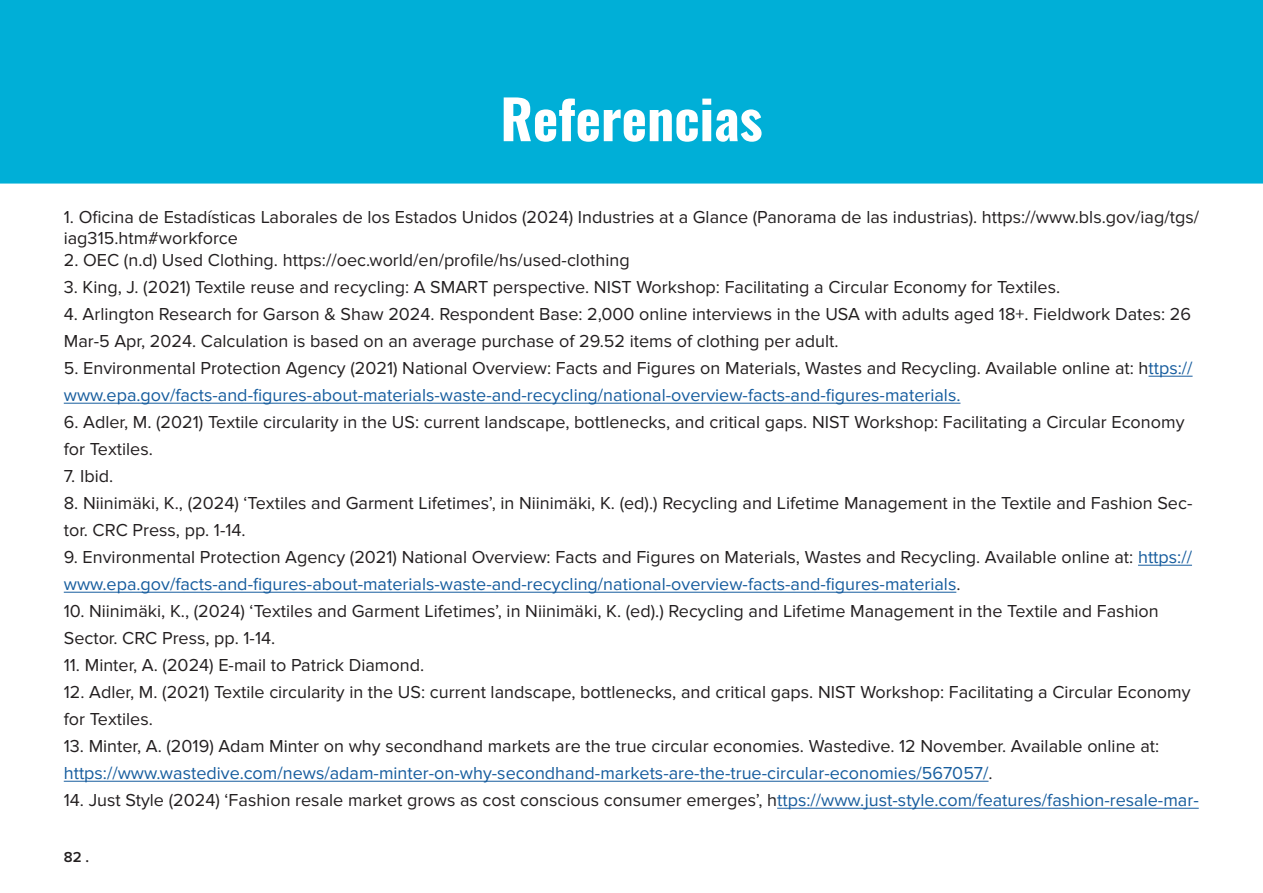
<style>
.page{position:relative;width:1263px;height:893px;background:#fff}
.page>*{position:absolute;margin:0;border:0;box-sizing:border-box;transform-origin:0 0}
.t1{font:700 54px "Oswald";color:#fff}
.t2{font:18px/27px "Proxima Nova";color:#231f20}
.t3{font:600 15px "Proxima Nova";color:#231f20}
.s1{color:#175d9e}
</style>
<div class="page">
<div style="left:1px;top:1px;width:1261px;height:182px;background:#00afd7"></div>
<div style="left:0;top:0;width:1263px;height:184px;border:2px solid #00afd7"></div>
<hr style="left:1148px;top:376px;width:44px;height:1px;background:#175d9e">
<hr style="left:64px;top:403px;width:896px;height:1px;background:#175d9e">
<hr style="left:1138px;top:565px;width:54px;height:1px;background:#175d9e">
<hr style="left:64px;top:592px;width:892px;height:1px;background:#175d9e">
<hr style="left:64px;top:781px;width:924px;height:1px;background:#175d9e">
<hr style="left:777px;top:808px;width:422px;height:1px;background:#175d9e">
<p class="t1" style="left:500px;top:71px;width:264px">Referencias</p>
<p class="t2" style="left:64px;top:206px;width:1137px;line-height:21.6px">1. Oficina de Estadísticas Laborales de los Estados Unidos (2024) Industries at a Glance (Panorama de las industrias). https://www.bls.gov/iag/tgs/ iag315.htm#workforce</p>
<p class="t2" style="left:64px;top:247px;width:567px">2. OEC (n.d) Used Clothing. https://oec.world/en/profile/hs/used-clothing</p>
<p class="t2" style="left:64px;top:274px;width:998px">3. King, J. (2021) Textile reuse and recycling: A SMART perspective. NIST Workshop: Facilitating a Circular Economy for Textiles.</p>
<p class="t2" style="left:64px;top:301px;width:1129px">4. Arlington Research for Garson &amp; Shaw 2024. Respondent Base: 2,000 online interviews in the USA with adults aged 18+. Fieldwork Dates: 26<br>Mar-5 Apr, 2024. Calculation is based on an average purchase of 29.52 items of clothing per adult.</p>
<p class="t2" style="left:64px;top:355px;width:1130px">5. Environmental Protection Agency (2021) National Overview: Facts and Figures on Materials, Wastes and Recycling. Available online at: h<span class="s1">ttps:// www.epa.gov/facts-and-figures-about-materials-waste-and-recycling/national-overview-facts-and-figures-materials.</span></p>
<p class="t2" style="left:64px;top:409px;width:1122px">6. Adler, M. (2021) Textile circularity in the US: current landscape, bottlenecks, and critical gaps. NIST Workshop: Facilitating a Circular Economy for Textiles.</p>
<p class="t2" style="left:64px;top:463px;width:51px">7. Ibid.</p>
<p class="t2" style="left:64px;top:490px;width:1130px">8. Niinimäki, K., (2024) ‘Textiles and Garment Lifetimes’, in Niinimäki, K. (ed).) Recycling and Lifetime Management in the Textile and Fashion Sec&shy;tor. CRC Press, pp. 1-14.</p>
<p class="t2" style="left:64px;top:544px;width:1130px">9. Environmental Protection Agency (2021) National Overview: Facts and Figures on Materials, Wastes and Recycling. Available online at: <span class="s1">https:// www.epa.gov/facts-and-figures-about-materials-waste-and-recycling/national-overview-facts-and-figures-materials</span>.</p>
<p class="t2" style="left:64px;top:598px;width:1096px">10. Niinimäki, K., (2024) ‘Textiles and Garment Lifetimes’, in Niinimäki, K. (ed).) Recycling and Lifetime Management in the Textile and Fashion<br>Sector. CRC Press, pp. 1-14.</p>
<p class="t2" style="left:64px;top:652px;width:362px">11. Minter, A. (2024) E-mail to Patrick Diamond.</p>
<p class="t2" style="left:64px;top:679px;width:1128px">12. Adler, M. (2021) Textile circularity in the US: current landscape, bottlenecks, and critical gaps. NIST Workshop: Facilitating a Circular Economy for Textiles.</p>
<p class="t2" style="left:64px;top:733px;width:1097px">13. Minter, A. (2019) Adam Minter on why secondhand markets are the true circular economies. Wastedive. 12 November. Available online at: <span class="s1">https://www.wastedive.com/news/adam-minter-on-why-secondhand-markets-are-the-true-circular-economies/567057/</span>.</p>
<p class="t2" style="left:64px;top:787px;width:1136px">14. Just Style (2024) ‘Fashion resale market grows as cost conscious consumer emerges’, h<span class="s1">ttps://www.just-style.com/features/fashion-resale-mar-</span></p>
<p class="t3" style="left:64px;top:846px;width:27px">82 .</p>
</div>
